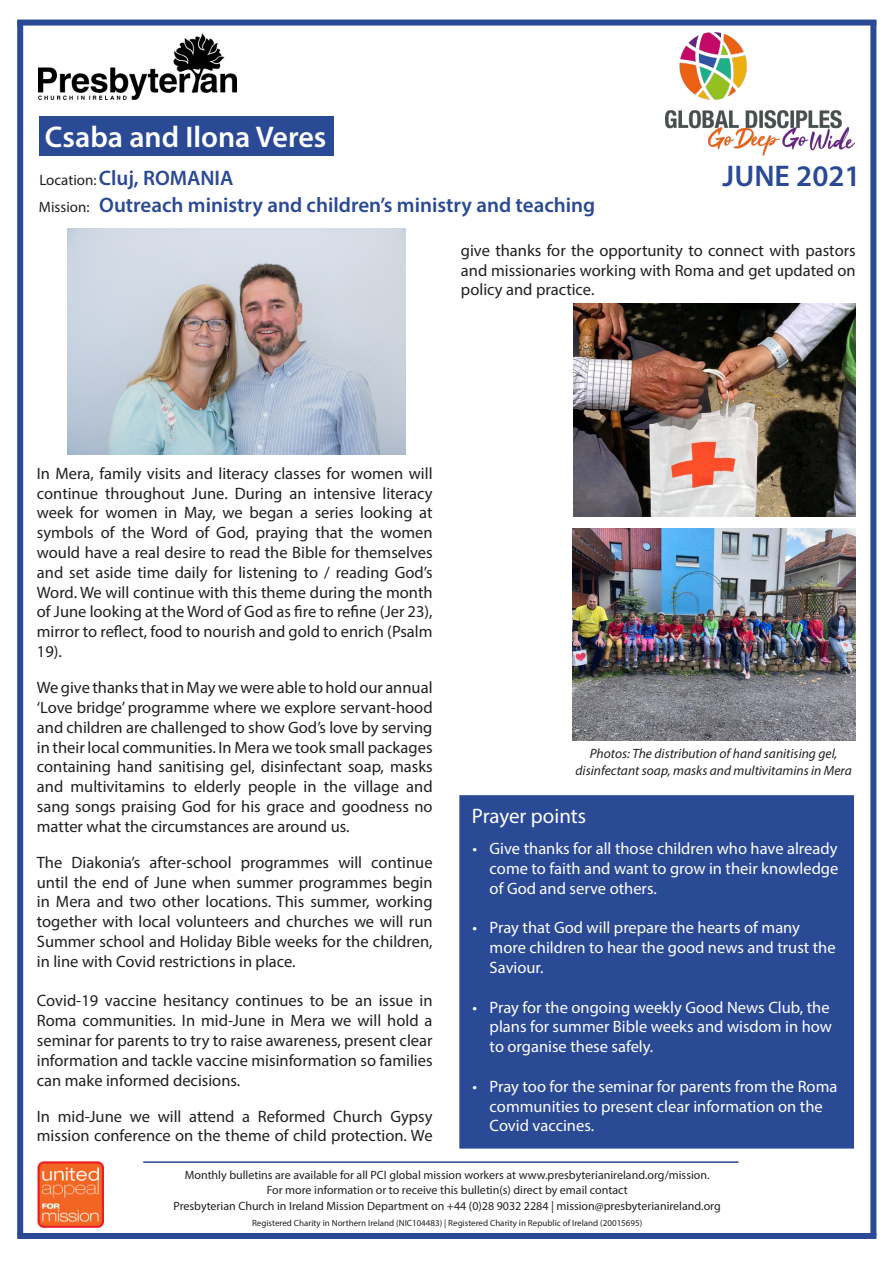
<style>
.page{position:relative;width:893px;height:1263px;background:#fff}
.page>*{position:absolute;margin:0;border:0;box-sizing:border-box;transform-origin:0 0}
.t1{font:600 30px "Myriad Pro";color:#fff}
.t2{font:600 30px "Myriad Pro";color:#2a4a95}
.t3{font:600 21px "Myriad Pro";color:#2a4a95}
.t4{font:21px "Myriad Pro";color:#fff}
.t5{font:16.5px/19.8px "Myriad Pro";color:#231f20;text-align:justify}
.t6{font:16.5px/19.8px "Myriad Pro";color:#fff}
.t7{font:italic 13.5px/16.2px "Myriad Pro";color:#231f20;text-align:center}
.t8{font:12px "Myriad Pro";color:#231f20}
.t9{font:9px "Myriad Pro";color:#231f20}
.s1{font-weight:400;font-size:15px;color:#231f20}
</style>
<div class="page">
<img style="left:38px;top:1162px;width:65px;height:65px">
<hr style="left:143px;top:1161px;width:596px;height:2px;background:#2a4a95">
<img style="left:39px;top:33px;width:197px;height:66px">
<div style="left:39px;top:117px;width:294px;height:39px;background:#2a4a95"></div>
<img style="left:68px;top:229px;width:338px;height:225px">
<img style="left:665px;top:33px;width:189px;height:122px">
<div style="left:459px;top:795px;width:395px;height:353px;background:#2a4a95;border:2px solid #2a4a95"></div>
<img style="left:572px;top:528px;width:284px;height:213px">
<img style="left:573px;top:304px;width:283px;height:212px">
<div style="left:17px;top:21px;width:6px;height:1213px;background:#2a4a95"></div>
<div style="left:870px;top:21px;width:6px;height:1215px;background:#2a4a95"></div>
<div style="left:17px;top:20px;width:859px;height:6px;background:#2a4a95"></div>
<div style="left:17px;top:1233px;width:859px;height:6px;background:#2a4a95"></div>
<p class="t1" style="left:45px;top:118px;width:283px">Csaba and Ilona Veres</p>
<p class="t3" style="left:39px;top:164px;width:196px"><span class="s1">Location:</span>Cluj, ROMANIA</p>
<p class="t3" style="left:39px;top:192px;width:558px"><span class="s1">Mission:</span> Outreach ministry and children’s ministry and teaching</p>
<p class="t2" style="left:723px;top:157px;width:140px">JUNE 2021</p>
<p class="t5" style="left:461px;top:240px;width:396px">give thanks for the opportunity to connect with pastors and missionaries working with Roma and get updated on policy and practice.</p>
<p class="t5" style="left:37px;top:463px;width:397px">In Mera, family visits and literacy classes for women will continue throughout June. During an intensive literacy week for women in May, we began a series looking at symbols of the Word of God, praying that the women would have a real desire to read the Bible for themselves and set aside time daily for listening to / reading God’s Word. We will continue with this theme during the month of June looking at the Word of God as fire to refine (Jer 23), mirror to reflect, food to nourish and gold to enrich (Psalm 19).</p>
<p class="t5" style="left:37px;top:677px;width:397px">We give thanks that in May we were able to hold our annual ‘Love bridge’ programme where we explore servant-hood and children are challenged to show God’s love by serving in their local communities. In Mera we took small packages containing hand sanitising gel, disinfectant soap, masks and multivitamins to elderly people in the village and sang songs praising God for his grace and goodness no matter what the circumstances are around us.</p>
<p class="t5" style="left:37px;top:852px;width:397px">The Diakonia’s after-school programmes will continue until the end of June when summer programmes begin in Mera and two other locations. This summer, working together with local volunteers and churches we will run Summer school and Holiday Bible weeks for the children, in line with Covid restrictions in place.</p>
<p class="t5" style="left:37px;top:991px;width:397px">Covid-19 vaccine hesitancy continues to be an issue in Roma communities. In mid-June in Mera we will hold a seminar for parents to try to raise awareness, present clear information and tackle vaccine misinformation so families can make informed decisions.</p>
<p class="t5" style="left:37px;top:1106px;width:397px">In mid-June we will attend a Reformed Church Gypsy mission conference on the theme of child protection. We</p>
<p class="t7" style="left:575px;top:745px;width:278px">Photos: The distribution of hand sanitising gel, disinfectant soap, masks and multivitamins in Mera</p>
<p class="t4" style="left:472px;top:803px;width:116px">Prayer points</p>
<p class="t6" style="left:490px;top:838px;width:350px;text-align:justify;text-indent:-17px">• Give thanks for all those children who have already come to faith and want to grow in their knowledge of God and serve others.</p>
<p class="t6" style="left:490px;top:918px;width:348px;text-indent:-17px">• Pray that God will prepare the hearts of many more children to hear the good news and trust the<br>Saviour.</p>
<p class="t6" style="left:490px;top:997px;width:344px;text-indent:-17px">• Pray for the ongoing weekly Good News Club, the plans for summer Bible weeks and wisdom in how to organise these safely.</p>
<p class="t6" style="left:490px;top:1076px;width:349px;text-indent:-17px">• Pray too for the seminar for parents from the Roma communities to present clear information on the<br>Covid vaccines.</p>
<p class="t8" style="left:185px;top:1168px;width:526px">Monthly bulletins are available for all PCI global mission workers at www.presbyterianireland.org/mission.</p>
<p class="t8" style="left:267px;top:1182px;width:362px">For more information or to receive this bulletin(s) direct by email contact</p>
<p class="t8" style="left:174px;top:1198px;width:549px">Presbyterian Church in Ireland Mission Department on +44 (0)28 9032 2284 | mission@presbyterianireland.org</p>
<p class="t9" style="left:252px;top:1217px;width:392px">Registered Charity in Northern Ireland (NIC104483) | Registered Charity in Republic of Ireland (20015695)</p>
</div>
